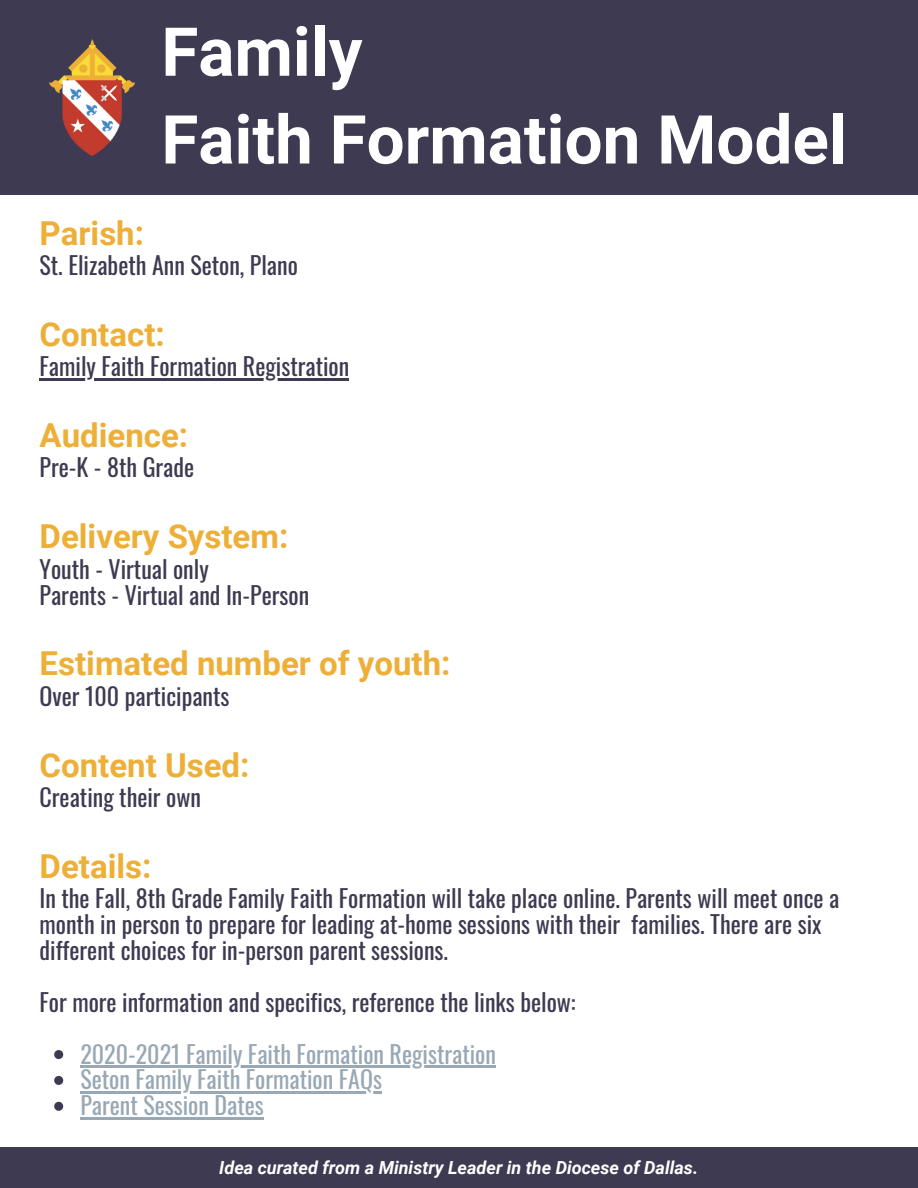
<style>
.page{position:relative;width:918px;height:1188px;background:#fff}
.page>*{position:absolute;margin:0;border:0;box-sizing:border-box;transform-origin:0 0}
.t1{font:700 67.5px/87.8px "Roboto";color:#fff}
.t2{font:700 33px "Roboto";color:#edaf38}
.t3{font:24px/25.8px "Oswald";color:#3d3a51}
.t4{font:24px/25.8px "Oswald";color:#98a8b4}
.t5{font:italic 700 18px "Roboto";color:#fff}
</style>
<div class="page">
<div style="left:0;top:0;width:918px;height:195px;background:#3d3a51"></div>
<img style="left:49px;top:39px;width:86px;height:116px">
<svg style="left:54px;top:1050px;width:9px;height:9px"></svg>
<hr style="left:80px;top:1066px;width:416px;height:2px;background:#98a8b4">
<svg style="left:54px;top:1076px;width:9px;height:9px"></svg>
<hr style="left:80px;top:1092px;width:302px;height:2px;background:#98a8b4">
<svg style="left:54px;top:1102px;width:9px;height:9px"></svg>
<hr style="left:80px;top:1118px;width:184px;height:2px;background:#98a8b4">
<hr style="left:40px;top:378px;width:309px;height:3px;background:#3d3a51">
<div style="left:0;top:1148px;width:918px;height:40px;background:#3d3a51"></div>
<h1 class="t1" style="left:161px;top:9px;width:687px">Family<br>Faith Formation Model</h1>
<h2 class="t2" style="left:40px;top:214px;width:106px">Parish:</h2>
<p class="t3" style="left:40px;top:251px;width:260px">St. Elizabeth Ann Seton, Plano</p>
<h2 class="t2" style="left:40px;top:315px;width:127px">Contact:</h2>
<p class="t3" style="left:40px;top:352px;width:311px">Family Faith Formation Registration</p>
<h2 class="t2" style="left:40px;top:416px;width:150px">Audience:</h2>
<p class="t3" style="left:40px;top:454px;width:156px">Pre-K - 8th Grade</p>
<h2 class="t2" style="left:40px;top:518px;width:250px">Delivery System:</h2>
<p class="t3" style="left:40px;top:555px;width:271px">Youth - Virtual only<br>Parents - Virtual and In-Person</p>
<h2 class="t2" style="left:40px;top:645px;width:412px">Estimated number of youth:</h2>
<p class="t3" style="left:40px;top:682px;width:191px">Over 100 participants</p>
<h2 class="t2" style="left:40px;top:746px;width:211px">Content Used:</h2>
<p class="t3" style="left:40px;top:783px;width:163px">Creating their own</p>
<h2 class="t2" style="left:40px;top:847px;width:113px">Details:</h2>
<p class="t3" style="left:40px;top:885px;width:801px">In the Fall, 8th Grade Family Faith Formation will take place online. Parents will meet once a month in person to prepare for leading at-home sessions with their families. There are six different choices for in-person parent sessions.</p>
<p class="t3" style="left:40px;top:988px;width:538px">For more information and specifics, reference the links below:</p>
<p class="t4" style="left:80px;top:1040px;width:417px">2020-2021 Family Faith Formation Registration<br>Seton Family Faith Formation FAQs<br>Parent Session Dates</p>
<p class="t5" style="left:219px;top:1157px;width:480px">Idea curated from a Ministry Leader in the Diocese of Dallas.</p>
</div>
